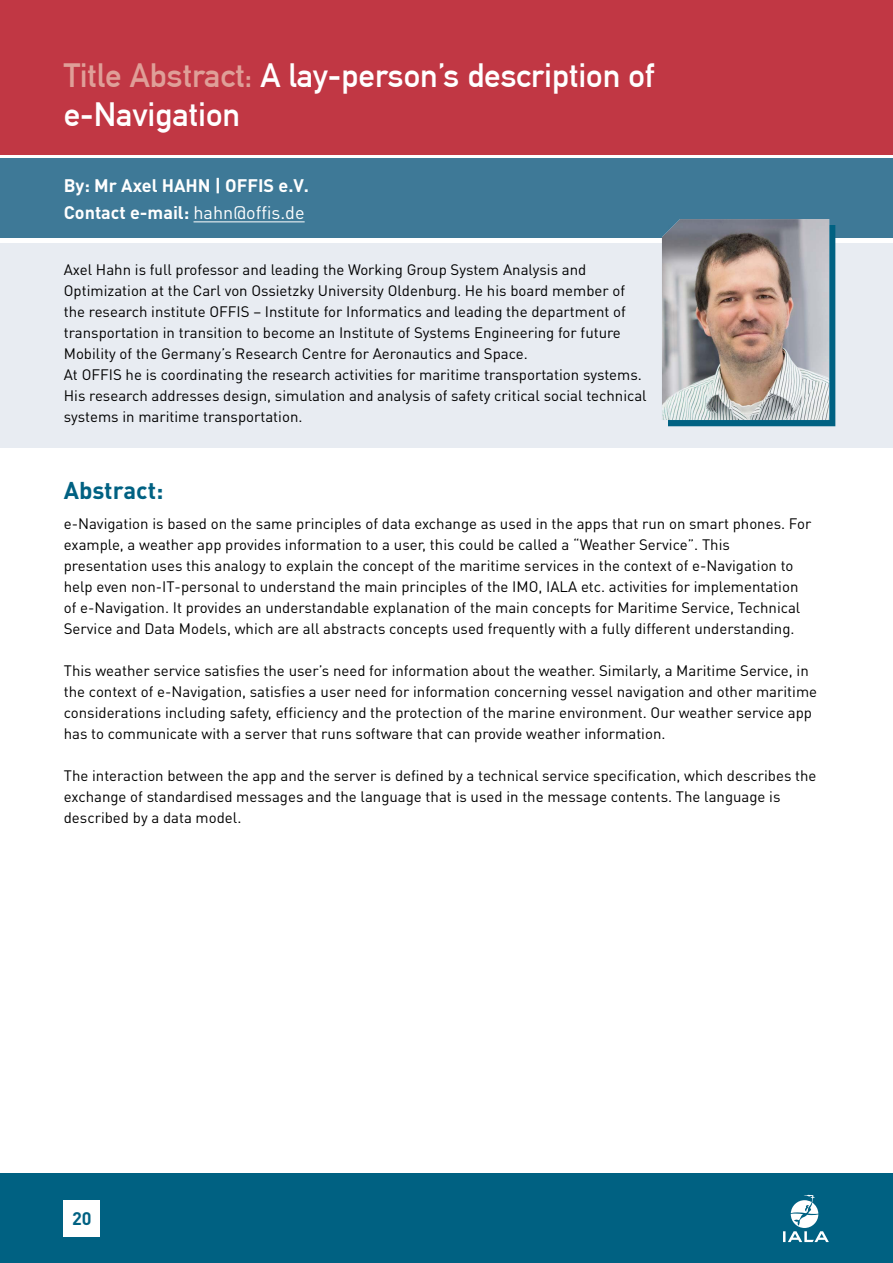
<style>
.page{position:relative;width:893px;height:1263px;background:#fff}
.page>*{position:absolute;margin:0;border:0;box-sizing:border-box;transform-origin:0 0}
.t1{font:33px/39px "DIN1451 Mittelschrift";color:#fff}
.t2{font:700 24px "DIN Pro";color:#006182}
.t3{font:700 18px/27px "DIN Pro";color:#fff}
.t4{font:700 18px "DIN Pro";color:#006182}
.t5{font:15px/21px "DIN Pro";color:#000}
.s1{color:#df9f98}
.s2{font-weight:400}
</style>
<div class="page">
<div style="left:0;top:1174px;width:893px;height:89px;background:#006182"></div>
<svg style="left:783px;top:1195px;width:46px;height:47px"></svg>
<div style="left:64px;top:1200px;width:36px;height:36px;background:#fff"></div>
<div style="left:0;top:0;width:893px;height:154px;background:#c13744"></div>
<div style="left:0;top:159px;width:893px;height:79px;background:#3e7997"></div>
<hr style="left:194px;top:221px;width:111px;height:1px;background:#fff">
<div style="left:0;top:243px;width:893px;height:36px;background:#e8ecf2"></div>
<div style="left:0;top:264px;width:893px;height:120px;background:#e8ecf2"></div>
<div style="left:0;top:369px;width:893px;height:78px;background:#e8ecf2"></div>
<div style="left:668px;top:225px;width:167px;height:201px;background:#006182"></div>
<img style="left:662px;top:219px;width:167px;height:201px">
<h1 class="t1" style="left:64px;top:56px;width:592px"><span class="s1">Title Abstract:</span> A lay-person’s description of e-Navigation</h1>
<p class="t3" style="left:64px;top:172px;width:247px">By: Mr Axel HAHN | OFFIS e.V.<br>Contact e-mail: <span class="s2">hahn@offis.de</span></p>
<p class="t5" style="left:64px;top:259px;width:584px">Axel Hahn is full professor and leading the Working Group System Analysis and Optimization at the Carl von Ossietzky University Oldenburg. He his board member of the research institute OFFIS – Institute for Informatics and leading the department of transportation in transition to become an Institute of Systems Engineering for future Mobility of the Germany’s Research Centre for Aeronautics and Space.<br>At OFFIS he is coordinating the research activities for maritime transportation systems.<br>His research addresses design, simulation and analysis of safety critical social technical systems in maritime transportation.</p>
<h2 class="t2" style="left:64px;top:474px;width:101px">Abstract:</h2>
<p class="t5" style="left:64px;top:512px;width:749px">e-Navigation is based on the same principles of data exchange as used in the apps that run on smart phones. For example, a weather app provides information to a user, this could be called a “Weather Service”. This presentation uses this analogy to explain the concept of the maritime services in the context of e-Navigation to help even non-IT-personal to understand the main principles of the IMO, IALA etc. activities for implementation of e-Navigation. It provides an understandable explanation of the main concepts for Maritime Service, Technical Service and Data Models, which are all abstracts concepts used frequently with a fully different understanding.</p>
<p class="t5" style="left:64px;top:659px;width:755px">This weather service satisfies the user’s need for information about the weather. Similarly, a Maritime Service, in the context of e-Navigation, satisfies a user need for information concerning vessel navigation and other maritime considerations including safety, efficiency and the protection of the marine environment. Our weather service app has to communicate with a server that runs software that can provide weather information.</p>
<p class="t5" style="left:64px;top:764px;width:754px">The interaction between the app and the server is defined by a technical service specification, which describes the exchange of standardised messages and the language that is used in the message contents. The language is described by a data model.</p>
<p class="t4" style="left:72px;top:1206px;width:21px">20</p>
</div>
